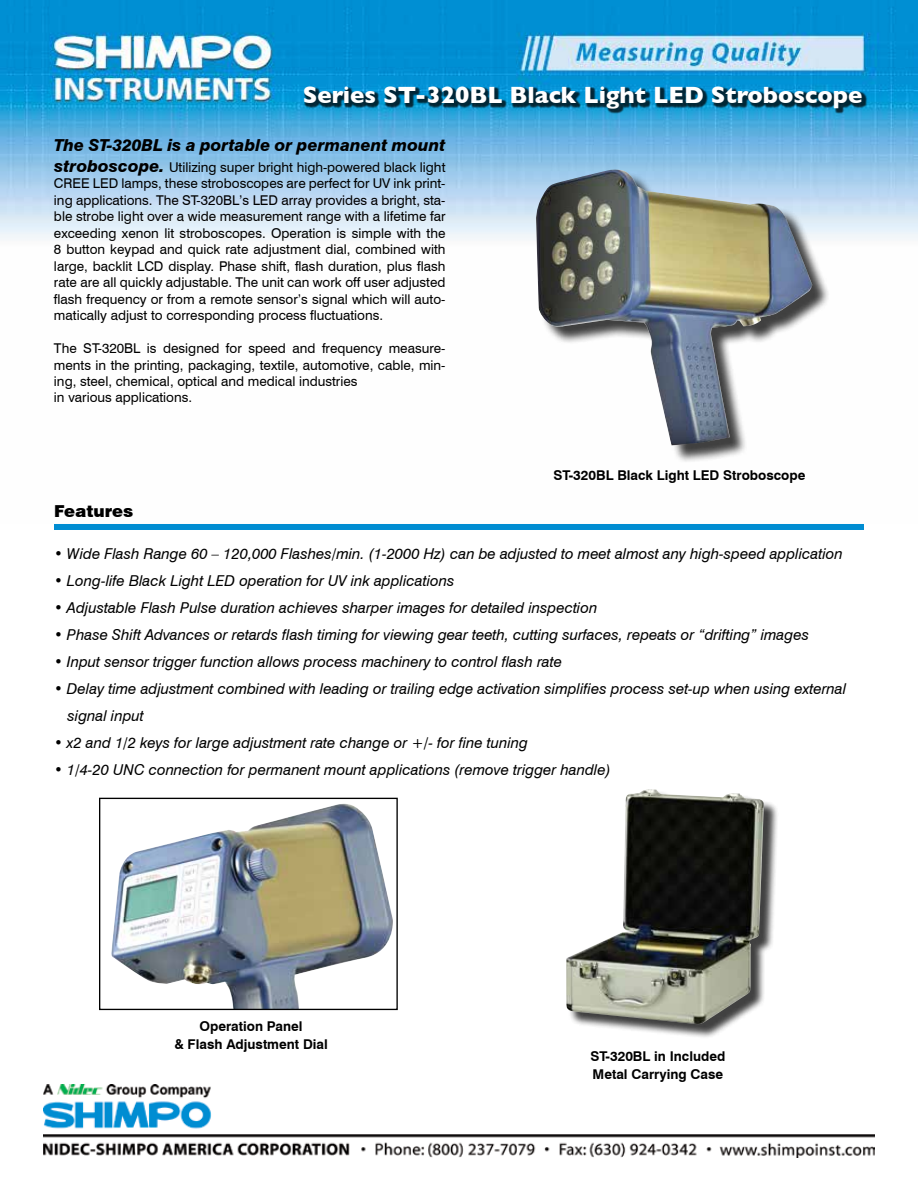
<style>
.page{position:relative;width:918px;height:1188px;background:#fff}
.page>*{position:absolute;margin:0;border:0;box-sizing:border-box;transform-origin:0 0}
.t1{font:700 24px "Gill Sans";color:#fff}
.t2{font:italic 800 16.5px "Swiss 721 BT";color:#000}
.t3{font:900 16.5px "Swiss 721 BT";color:#000}
.t4{font:italic 15px/27px "Swiss 721 BT";color:#000}
.t5{font:13.5px/16.5px "Swiss 721 BT";color:#000;text-align:justify}
.t6{font:700 13.5px/18px "Swiss 721 BT";color:#000}
.s1{font-weight:800;font-style:italic;font-size:16.5px}
</style>
<div class="page">
<img style="left:0;top:0;width:918px;height:240px">
<img style="left:44px;top:1085px;width:830px;height:73px">
<div style="left:304px;top:87px;width:563px;height:27px;background:#000;opacity:.75"></div>
<div style="left:54px;top:524px;width:810px;height:6px;background:#008dd2"></div>
<div style="left:217px;top:1112px;width:129px;height:18px;background:#fff"></div>
<div style="left:538px;top:172px;width:293px;height:292px;background:#000;opacity:.75"></div>
<img style="left:535px;top:170px;width:277px;height:275px">
<div style="left:568px;top:791px;width:211px;height:248px;background:#000;opacity:.75"></div>
<img style="left:566px;top:789px;width:198px;height:235px">
<img style="left:111px;top:804px;width:282px;height:204px">
<div style="left:99px;top:798px;width:299px;height:212px;border:1px solid #000"></div>
<h1 class="t1" style="left:303px;top:76px;width:561px">Series ST-320BL Black Light LED Stroboscope</h1>
<p class="t2" style="left:54px;top:135px;width:393px">The ST-320BL is a portable or permanent mount</p>
<p class="t5" style="left:54px;top:158px;width:393px"><span class="s1">stroboscope.</span> Utilizing super bright high-powered black light CREE LED lamps, these stroboscopes are perfect for UV ink print&shy;ing applications. The ST-320BL’s LED array provides a bright, sta&shy;ble strobe light over a wide measurement range with a lifetime far exceeding xenon lit stroboscopes. Operation is simple with the 8 button keypad and quick rate adjustment dial, combined with large, backlit LCD display. Phase shift, flash duration, plus flash rate are all quickly adjustable. The unit can work off user adjusted flash frequency or from a remote sensor’s signal which will auto&shy;matically adjust to corresponding process fluctuations.</p>
<p class="t5" style="left:54px;top:340px;width:393px;text-align:left">The ST-320BL is designed for speed and frequency measure&shy;ments in the printing, packaging, textile, automotive, cable, min&shy;ing, steel, chemical, optical and medical industries<br>in various applications.</p>
<p class="t3" style="left:54px;top:502px;width:81px">Features</p>
<p class="t6" style="left:554px;top:466px;width:253px">ST-320BL Black Light LED Stroboscope</p>
<p class="t4" style="left:54px;top:540px;width:790px">• Wide Flash Range 60 – 120,000 Flashes/min. (1-2000 Hz) can be adjusted to meet almost any high-speed application</p>
<p class="t4" style="left:54px;top:567px;width:402px">• Long-life Black Light LED operation for UV ink applications</p>
<p class="t4" style="left:54px;top:594px;width:545px">• Adjustable Flash Pulse duration achieves sharper images for detailed inspection</p>
<p class="t4" style="left:54px;top:621px;width:757px">• Phase Shift Advances or retards flash timing for viewing gear teeth, cutting surfaces, repeats or “drifting” images</p>
<p class="t4" style="left:54px;top:648px;width:510px">• Input sensor trigger function allows process machinery to control flash rate</p>
<p class="t4" style="left:68px;top:675px;width:780px;text-indent:-14px">• Delay time adjustment combined with leading or trailing edge activation simplifies process set-up when using external signal input</p>
<p class="t4" style="left:54px;top:729px;width:476px">• x2 and 1/2 keys for large adjustment rate change or +/- for fine tuning</p>
<p class="t4" style="left:54px;top:756px;width:558px">• 1/4-20 UNC connection for permanent mount applications (remove trigger handle)</p>
<p class="t6" style="left:174px;top:1017px;width:155px;text-align:center">Operation Panel<br>&amp; Flash Adjustment Dial</p>
<p class="t6" style="left:590px;top:1048px;width:137px">ST-320BL in Included<br>Metal Carrying Case</p>
</div>
